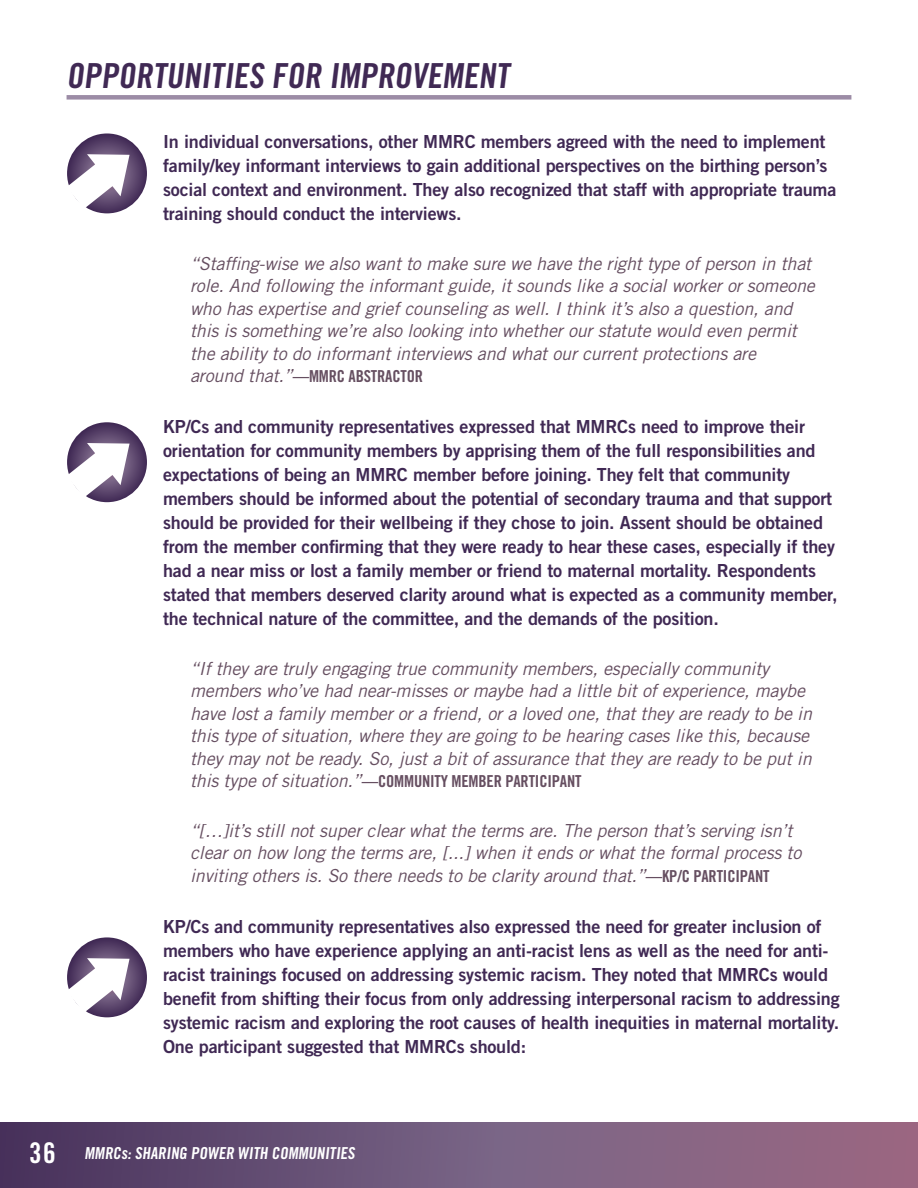
<style>
.page{position:relative;width:918px;height:1188px;background:#fff}
.page>*{position:absolute;margin:0;border:0;box-sizing:border-box;transform-origin:0 0}
.t1{font:34.5px "Trade Gothic Bold Cond Twenty";color:#402954}
.t2{font:18px/24px "Trade Gothic Bold Two";letter-spacing:-.01em;color:#402954}
.t3{font:italic 18px/22.5px "Trade Gothic";letter-spacing:-.01em;color:#664f61}
.t4{font:16.5px "Trade Gothic Bold Cond Twenty";letter-spacing:-.01em;color:#664f61}
.t5{font:16.5px "Trade Gothic Bold Cond Twenty";color:#fff}
.s1{font-family:"Trade Gothic";font-style:italic;font-size:18px}
.s2{font-family:"Trade Gothic Bold Cond Twenty";font-style:normal;font-size:16.5px}
.s3{font-size:28.5px}
</style>
<div class="page">
<div style="left:0;top:1122px;width:918px;height:66px;background:linear-gradient(to right,#493b65,#9e738e)"></div>
<div style="left:67px;top:95px;width:784px;height:5px;background:#9c8ca6"></div>
<svg style="left:67px;top:133px;width:80px;height:80px"></svg>
<svg style="left:67px;top:154px;width:63px;height:55px"></svg>
<svg style="left:67px;top:422px;width:80px;height:80px"></svg>
<svg style="left:67px;top:443px;width:63px;height:55px"></svg>
<svg style="left:67px;top:937px;width:80px;height:80px"></svg>
<svg style="left:67px;top:958px;width:63px;height:55px"></svg>
<p class="t1" style="left:67px;top:55px;width:449px">OPPORTUNITIES FOR IMPROVEMENT</p>
<p class="t2" style="left:163px;top:129px;width:675px">In individual conversations, other MMRC members agreed with the need to implement family/key informant interviews to gain additional perspectives on the birthing person’s social context and environment. They also recognized that staff with appropriate trauma training should conduct the interviews.</p>
<p class="t3" style="left:190px;top:252px;width:626px">“Staffing-wise we also want to make sure we have the right type of person in that role. And following the informant guide, it sounds like a social worker or someone who has expertise and grief counseling as well. I think it’s also a question, and this is something we’re also looking into whether our statute would even permit the ability to do informant interviews and what our current protections are</p>
<p class="t4" style="left:190px;top:366px;width:235px"><span class="s1">around that.”</span>—MMRC ABSTRACTOR</p>
<p class="t2" style="left:163px;top:414px;width:676px">KP/Cs and community representatives expressed that MMRCs need to improve their orientation for community members by apprising them of the full responsibilities and expectations of being an MMRC member before joining. They felt that community members should be informed about the potential of secondary trauma and that support should be provided for their wellbeing if they chose to join. Assent should be obtained from the member confirming that they were ready to hear these cases, especially if they had a near miss or lost a family member or friend to maternal mortality. Respondents stated that members deserved clarity around what is expected as a community member, the technical nature of the committee, and the demands of the position.</p>
<p class="t3" style="left:190px;top:657px;width:624px">“If they are truly engaging true community members, especially community members who’ve had near-misses or maybe had a little bit of experience, maybe have lost a family member or a friend, or a loved one, that they are ready to be in this type of situation, where they are going to be hearing cases like this, because they may not be ready. So, just a bit of assurance that they are ready to be put in</p>
<p class="t4" style="left:190px;top:771px;width:393px"><span class="s1">this type of situation.”</span>—COMMUNITY MEMBER PARTICIPANT</p>
<p class="t3" style="left:190px;top:819px;width:613px">“[…]it’s still not super clear what the terms are. The person that’s serving isn’t clear on how long the terms are, [...] when it ends or what the formal process to inviting others is. So there needs to be clarity around that.”<span class="s2">—KP/C PARTICIPANT</span></p>
<p class="t2" style="left:163px;top:914px;width:678px">KP/Cs and community representatives also expressed the need for greater inclusion of members who have experience applying an anti-racist lens as well as the need for anti&shy;racist trainings focused on addressing systemic racism. They noted that MMRCs would benefit from shifting their focus from only addressing interpersonal racism to addressing systemic racism and exploring the root causes of health inequities in maternal mortality.<br>One participant suggested that MMRCs should:</p>
<p class="t5" style="left:29px;top:1143px;width:330px"><span class="s3">3 6</span> MMRCs: SHARING POWER WITH COMMUNITIES</p>
</div>
